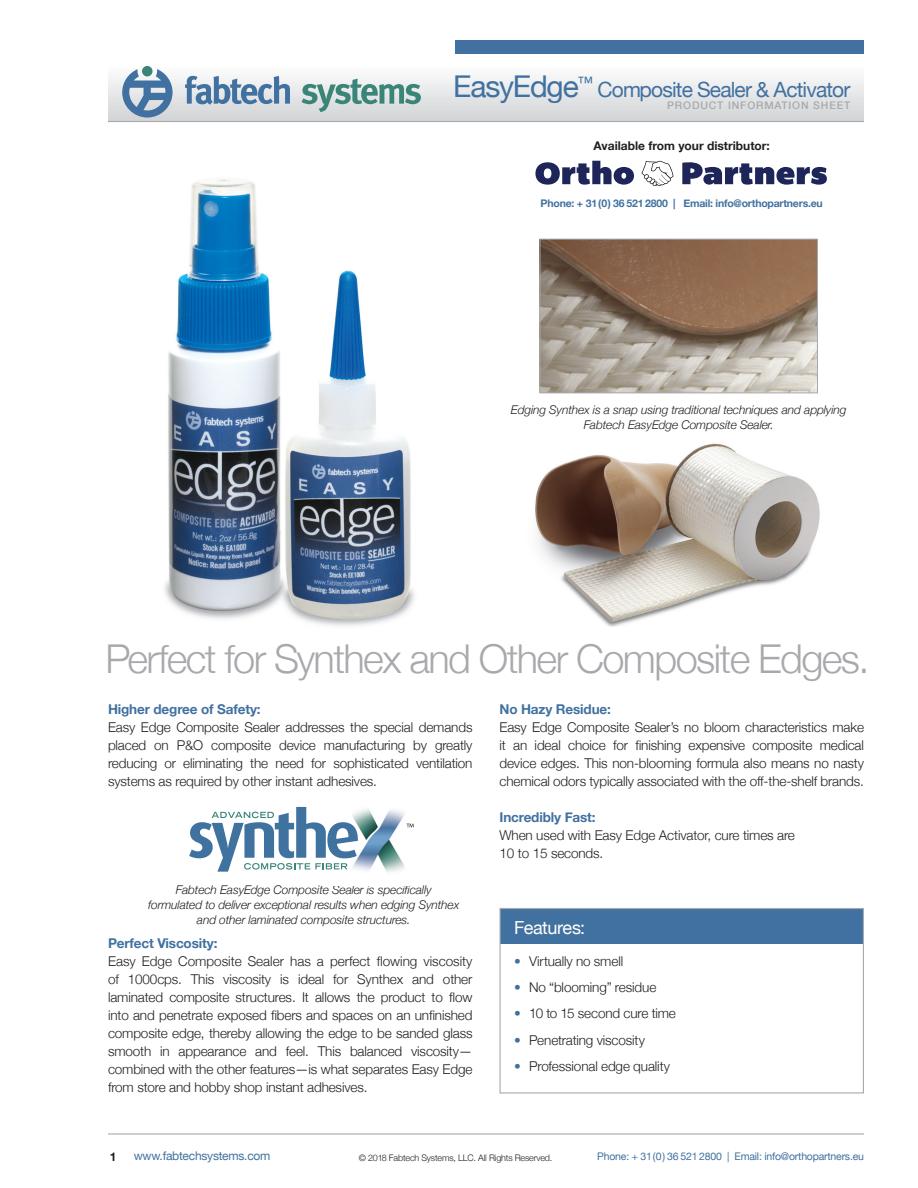
<style>
.page{position:relative;width:918px;height:1188px;background:#fff}
.page>*{position:absolute;margin:0;border:0;box-sizing:border-box;transform-origin:0 0}
.t1{font:300 39.75px "Helvetica Neue";letter-spacing:-.04em;color:#a8a9ad}
.t2{font:21px "Helvetica Neue";letter-spacing:-.04em;color:#4171a0}
.t3{font:18px "Helvetica Neue";letter-spacing:-.025em;color:#fff}
.t4{font:300 13.5px/18px "Helvetica Neue";letter-spacing:-.01em;color:#231f20;text-align:justify}
.t5{font:700 13.5px "Helvetica Neue";letter-spacing:-.01em;color:#4171a0}
.t6{font:italic 300 12px/15px "Helvetica Neue";letter-spacing:-.01em;color:#231f20;text-align:center}
.t7{font:700 12px "Helvetica Neue";color:#231f20}
.t8{font:12px "Helvetica Neue";letter-spacing:-.02em;color:#4171a0}
.t9{font:10.5px "Helvetica Neue";letter-spacing:-.02em;color:#4171a0}
.t10{font:700 10.5px "Helvetica Neue";letter-spacing:-.02em;color:#4171a0}
.t11{font:500 10.5px "Helvetica Neue";letter-spacing:.08em;color:#a8a9ad}
.t12{font:300 9px "Helvetica Neue";letter-spacing:-.02em;color:#231f20}
.s1{font-size:30px}
.s2{font-weight:700;color:#4171a0}
</style>
<div class="page">
<hr style="left:108px;top:1133px;width:756px;height:2px;background:#a8a9ad">
<div style="left:108px;top:27px;width:756px;height:95px;background:linear-gradient(to bottom,#fff,#d8d9db)"></div>
<hr style="left:108px;top:121px;width:756px;height:1px;background:#a8a9ad">
<div style="left:456px;top:40px;width:408px;height:14px;background:#4171a0"></div>
<svg style="left:185px;top:76px;width:105px;height:29px"></svg>
<svg style="left:302px;top:79px;width:119px;height:33px;background:#a5c1bd"></svg>
<div style="left:142px;top:66px;width:11px;height:10px;background:#3b8578;border-radius:50%"></div>
<svg style="left:122px;top:69px;width:51px;height:49px;background:#8aa6bf"></svg>
<img style="left:164px;top:179px;width:251px;height:447px">
<div style="left:500px;top:909px;width:364px;height:35px;background:#4171a0"></div>
<div style="left:500px;top:908px;width:364px;height:186px;border:1px solid #a8a9ad"></div>
<img style="left:535px;top:443px;width:285px;height:184px">
<img style="left:542px;top:241px;width:274px;height:150px">
<div style="left:540px;top:239px;width:278px;height:154px;border:1px solid #a8a9ad"></div>
<svg style="left:535px;top:161px;width:99px;height:24px"></svg>
<svg style="left:682px;top:162px;width:145px;height:23px"></svg>
<svg style="left:642px;top:161px;width:31px;height:25px"></svg>
<img style="left:358px;top:808px;width:56px;height:65px">
<svg style="left:189px;top:807px;width:169px;height:65px"></svg>
<svg style="left:407px;top:824px;width:7px;height:3px"></svg>
<h2 class="t2" style="left:453px;top:77px;width:399px"><span class="s1">EasyEdge</span><sup>™</sup> Composite Sealer &amp; Activator</h2>
<p class="t11" style="left:667px;top:99px;width:185px">PRODUCT INFORMATION SHEET</p>
<p class="t7" style="left:594px;top:139px;width:178px">Available from your distributor:</p>
<p class="t10" style="left:541px;top:197px;width:284px">Phone: + 31 (0) 36 521 2800 | Email: info@orthopartners.eu</p>
<p class="t6" style="left:511px;top:402px;width:337px">Edging Synthex is a snap using traditional techniques and applying<br>Fabtech EasyEdge Composite Sealer.</p>
<h1 class="t1" style="left:106px;top:634px;width:766px">Perfect for Synthex and Other Composite Edges.</h1>
<p class="t5" style="left:108px;top:701px;width:154px">Higher degree of Safety:</p>
<p class="t4" style="left:108px;top:718px;width:366px">Easy Edge Composite Sealer addresses the special demands placed on P&amp;O composite device manufacturing by greatly reducing or eliminating the need for sophisticated ventilation systems as required by other instant adhesives.</p>
<p class="t5" style="left:500px;top:701px;width:113px">No Hazy Residue:</p>
<p class="t4" style="left:500px;top:718px;width:366px">Easy Edge Composite Sealer’s no bloom characteristics make it an ideal choice for finishing expensive composite medical device edges. This non-blooming formula also means no nasty chemical odors typically associated with the off-the-shelf brands.</p>
<p class="t5" style="left:500px;top:809px;width:98px">Incredibly Fast:</p>
<p class="t4" style="left:500px;top:826px;width:297px">When used with Easy Edge Activator, cure times are<br>10 to 15 seconds.</p>
<p class="t6" style="left:148px;top:882px;width:313px">Fabtech EasyEdge Composite Sealer is specifically formulated to deliver exceptional results when edging Synthex and other laminated composite structures.</p>
<p class="t5" style="left:108px;top:935px;width:111px">Perfect Viscosity:</p>
<p class="t4" style="left:108px;top:952px;width:366px">Easy Edge Composite Sealer has a perfect flowing viscosity of 1000cps. This viscosity is ideal for Synthex and other laminated composite structures. It allows the product to flow into and penetrate exposed fibers and spaces on an unfinished composite edge, thereby allowing the edge to be sanded glass smooth in appearance and feel. This balanced viscosity— combined with the other features—is what separates Easy Edge from store and hobby shop instant adhesives.</p>
<h3 class="t3" style="left:514px;top:917px;width:73px">Features:</h3>
<p class="t4" style="left:514px;top:952px;width:111px"><span class="s2">•</span> Virtually no smell</p>
<p class="t4" style="left:514px;top:978px;width:144px"><span class="s2">•</span> No “blooming” residue</p>
<p class="t4" style="left:514px;top:1004px;width:163px"><span class="s2">•</span> 10 to 15 second cure time</p>
<p class="t4" style="left:514px;top:1031px;width:132px"><span class="s2">•</span> Penetrating viscosity</p>
<p class="t4" style="left:514px;top:1057px;width:157px"><span class="s2">•</span> Professional edge quality</p>
<p class="t7" style="left:110px;top:1149px;width:8px">1</p>
<p class="t8" style="left:134px;top:1149px;width:138px">www.fabtechsystems.com</p>
<p class="t12" style="left:359px;top:1152px;width:195px">© 2018 Fabtech Systems, LLC. All Rights Reserved.</p>
<p class="t9" style="left:597px;top:1150px;width:268px">Phone: + 31 (0) 36 521 2800 | Email: info@orthopartners.eu</p>
</div>
